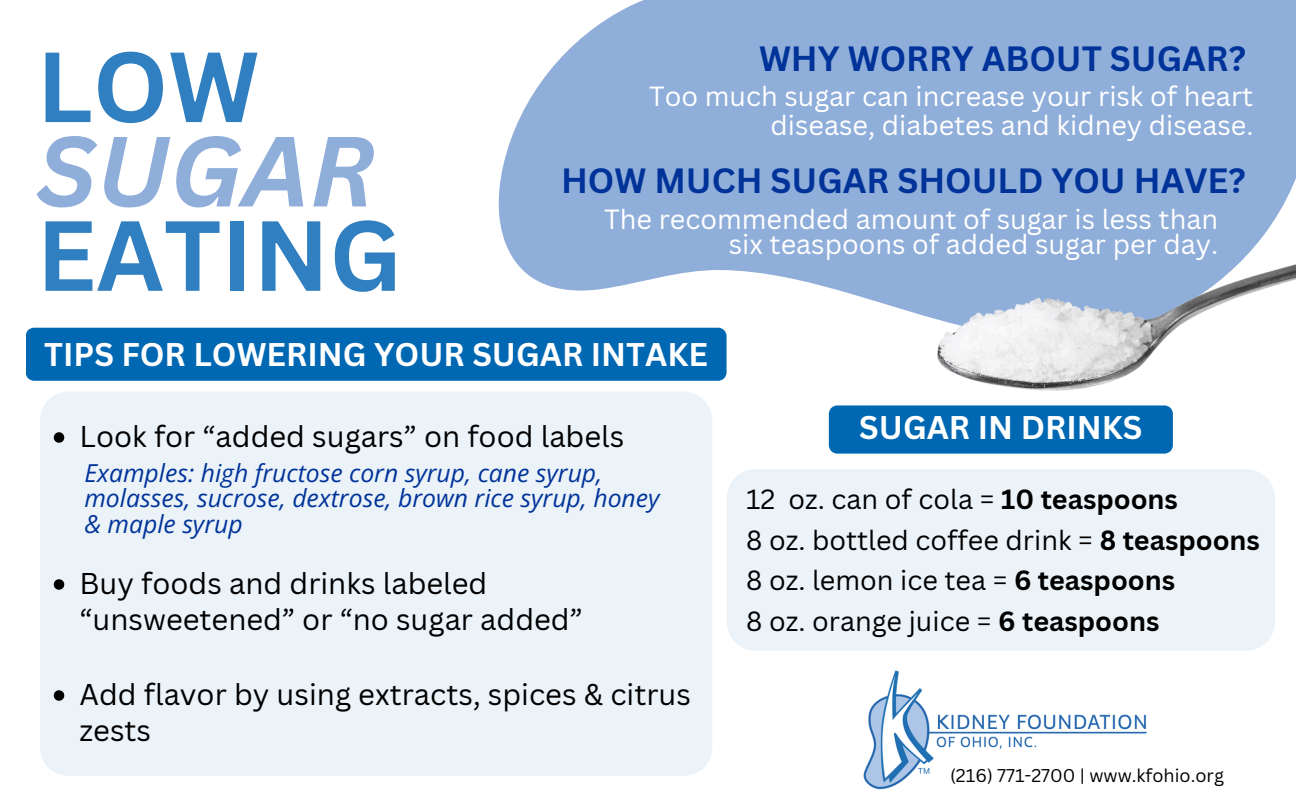
<style>
.page{position:relative;width:1296px;height:810px;background:#fff}
.page>*{position:absolute;margin:0;border:0;box-sizing:border-box;transform-origin:0 0}
.t1{font:700 97.2px/84.4px "Canva Sans";color:#307fc0}
.t2{font:700 34.2px "Canva Sans";color:#039}
.t3{font:700 31.95px "Canva Sans";color:#fff}
.t4{font:29.25px/36px "Canva Sans";color:#000}
.t5{font:27px/28.8px "Canva Sans";color:#fff;text-align:right}
.t6{font:27px/40.5px "Canva Sans";color:#000}
.t7{font:italic 24.75px/25.2px "Open Sans";color:#039}
.t8{font:18px "Canva Sans";color:#000}
.s1{font-style:italic;color:#90aeda}
.s2{font-weight:700}
</style>
<div class="page">
<div style="left:40px;top:392px;width:672px;height:384px;background:#ebf3f9"></div>
<svg style="left:496px;top:0;width:800px;height:328px;background:#9eb8de"></svg>
<img style="left:938px;top:260px;width:358px;height:130px">
<div style="left:26px;top:328px;width:701px;height:53px;background:#0068b3"></div>
<svg style="left:54px;top:432px;width:10px;height:11px"></svg>
<svg style="left:54px;top:579px;width:10px;height:11px"></svg>
<svg style="left:54px;top:690px;width:10px;height:11px"></svg>
<div style="left:727px;top:469px;width:548px;height:182px;background:#ebf3f9"></div>
<div style="left:829px;top:405px;width:344px;height:49px;background:#0068b3"></div>
<img style="left:863px;top:670px;width:284px;height:120px">
<p class="t1" style="left:37px;top:42px;width:367px">LOW<br><span class="s1">SUGAR<br></span>EATING</p>
<h2 class="t2" style="left:759px;top:35px;width:488px">WHY WORRY ABOUT SUGAR?</h2>
<h3 class="t5" style="left:649px;top:81px;width:606px">Too much sugar can increase your risk of heart disease, diabetes and kidney disease.</h3>
<h3 class="t2" style="left:561px;top:156px;width:686px">HOW MUCH SUGAR SHOULD YOU HAVE?</h3>
<h1 class="t5" style="left:604px;top:206px;width:616px;line-height:25.2px">The recommended amount of sugar is less than six teaspoons of added sugar per day.</h1>
<p class="t3" style="left:44px;top:332px;width:665px">TIPS FOR LOWERING YOUR SUGAR INTAKE</p>
<h2 class="t4" style="left:79px;top:418px;width:546px">Look for “added sugars” on food labels</h2>
<p class="t7" style="left:84px;top:460px;width:577px">Examples: high fructose corn syrup, cane syrup, molasses, sucrose, dextrose, brown rice syrup, honey &amp; maple syrup</p>
<p class="t4" style="left:79px;top:565px;width:505px">Buy foods and drinks labeled “unsweetened” or “no sugar added”</p>
<p class="t4" style="left:79px;top:676px;width:613px">Add flavor by using extracts, spices &amp; citrus zests</p>
<h3 class="t3" style="left:859px;top:404px;width:285px">SUGAR IN DRINKS</h3>
<h4 class="t6" style="left:746px;top:479px;width:515px">12 oz. can of cola = <span class="s2">10 teaspoons<br></span>8 oz. bottled coffee drink = <span class="s2">8 teaspoons<br></span>8 oz. lemon ice tea = <span class="s2">6 teaspoons</span></h4>
<h2 class="t6" style="left:746px;top:600px;width:415px">8 oz. orange juice = <span class="s2">6 teaspoons</span></h2>
<h2 class="t8" style="left:950px;top:763px;width:275px">(216) 771-2700 | www.kfohio.org</h2>
</div>
